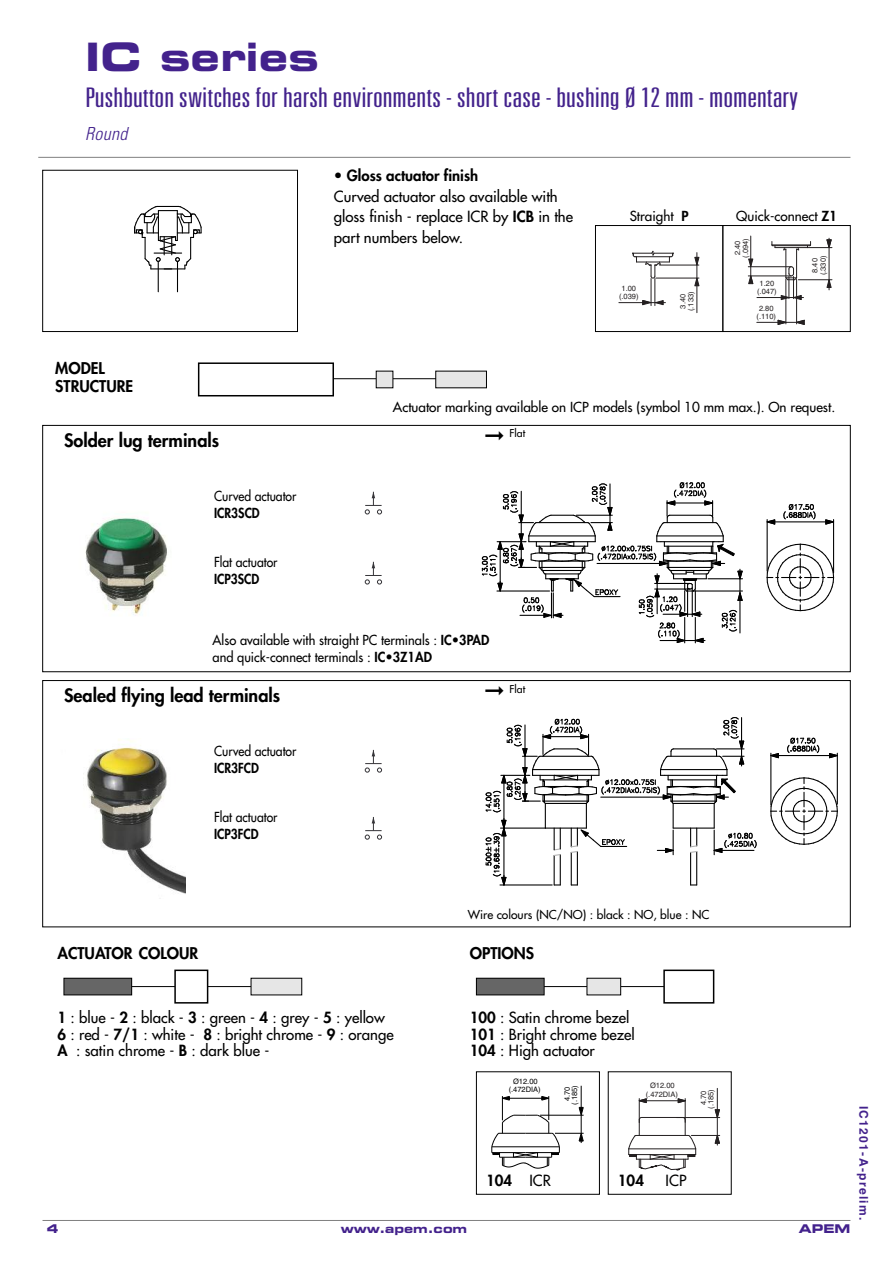
<style>
.page{position:relative;width:893px;height:1263px;background:#fff}
.page>*{position:absolute;margin:0;border:0;box-sizing:border-box;transform-origin:0 0}
.t1{font:700 expanded 39px "Square 721 BT";color:#43228c}
.t2{font:300 ultra-condensed 27px "Univers";color:#43228c;scale:1.3 1}
.t3{font:800 18px "Futura";color:#000}
.t4{font:italic 300 condensed 18px "Univers";letter-spacing:.02em;color:#43228c}
.t5{font:800 15.75px/18px "Futura";color:#000}
.t6{font:15px/16.5px "Futura";color:#000}
.t7{font:800 15px "Futura";color:#000}
.t8{font:13.5px "Futura";color:#000}
.t9{font:13.5px/16.5px "Futura";color:#000;scale:.95 1}
.t10{font:13.5px "Futura";color:#000;scale:.9 1}
.t11{font:800 13.5px "Futura";color:#000;scale:.9 1}
.t12{font:12px "Futura";color:#000}
.t13{font:700 expanded 12px "Square 721 BT";color:#43228c}
.t14{font:700 12px "Helvetica";letter-spacing:.11em;color:#43228c}
.t15{font:10.5px "Futura";color:#000}
.t16{font:7.5px/8.1px "Helvetica";color:#231f20;text-align:center}
.t17{font:7.5px/8.7px "Helvetica";color:#000;text-align:center}
.s1{font-weight:800}
.s2{font-weight:400}
</style>
<div class="page">
<hr style="left:287px;top:378px;width:170px;height:1px;background:#000">
<div style="left:199px;top:363px;width:134px;height:33px;background:#fff"></div>
<div style="left:198px;top:362px;width:136px;height:34px;border:2px solid #000"></div>
<div style="left:376px;top:371px;width:17px;height:17px;background:#e6e6e6"></div>
<div style="left:436px;top:371px;width:50px;height:17px;background:#e6e6e6"></div>
<div style="left:43px;top:425px;width:807px;height:247px;border:1px solid #000"></div>
<img style="left:85px;top:518px;width:82px;height:98px">
<hr style="left:767px;top:519px;width:1px;height:52px;background:#000">
<hr style="left:833px;top:519px;width:1px;height:54px;background:#000">
<hr style="left:772px;top:521px;width:57px;height:1px;background:#000">
<svg style="left:783px;top:504px;width:33px;height:16px"></svg>
<svg style="left:766px;top:519px;width:10px;height:6px"></svg>
<svg style="left:824px;top:519px;width:11px;height:6px"></svg>
<svg style="left:481px;top:482px;width:262px;height:162px"></svg>
<svg style="left:766px;top:543px;width:68px;height:68px"></svg>
<svg style="left:365px;top:492px;width:17px;height:22px"></svg>
<svg style="left:365px;top:562px;width:17px;height:22px"></svg>
<div style="left:43px;top:680px;width:807px;height:247px;border:1px solid #000"></div>
<img style="left:83px;top:739px;width:103px;height:155px">
<hr style="left:770px;top:753px;width:1px;height:52px;background:#000">
<hr style="left:837px;top:753px;width:1px;height:51px;background:#000">
<hr style="left:776px;top:755px;width:56px;height:1px;background:#000">
<svg style="left:787px;top:737px;width:33px;height:17px"></svg>
<svg style="left:770px;top:752px;width:10px;height:7px"></svg>
<svg style="left:828px;top:752px;width:10px;height:7px"></svg>
<svg style="left:485px;top:717px;width:272px;height:169px"></svg>
<svg style="left:770px;top:777px;width:68px;height:68px"></svg>
<hr style="left:130px;top:986px;width:156px;height:1px;background:#000">
<div style="left:64px;top:978px;width:68px;height:17px;background:#666"></div>
<div style="left:64px;top:978px;width:68px;height:17px;border:1px solid #000"></div>
<div style="left:175px;top:970px;width:33px;height:33px;background:#fff"></div>
<div style="left:174px;top:969px;width:34px;height:34px;border:2px solid #000"></div>
<hr style="left:158px;top:261px;width:1px;height:31px;background:#000">
<hr style="left:177px;top:261px;width:1px;height:31px;background:#000">
<svg style="left:134px;top:205px;width:68px;height:64px"></svg>
<div style="left:43px;top:170px;width:255px;height:162px;border:1px solid #000"></div>
<div style="left:251px;top:978px;width:51px;height:17px;background:#e6e6e6"></div>
<hr style="left:536px;top:986px;width:154px;height:1px;background:#000">
<div style="left:476px;top:978px;width:68px;height:17px;background:#666"></div>
<div style="left:476px;top:978px;width:68px;height:17px;border:1px solid #000"></div>
<div style="left:664px;top:970px;width:50px;height:33px;background:#fff"></div>
<div style="left:663px;top:969px;width:51px;height:34px;border:2px solid #000"></div>
<div style="left:587px;top:978px;width:34px;height:17px;background:#e6e6e6"></div>
<hr style="left:696px;top:253px;width:1px;height:60px;background:#231f20">
<hr style="left:619px;top:302px;width:46px;height:1px;background:#231f20">
<svg style="left:694px;top:277px;width:5px;height:10px"></svg>
<hr style="left:656px;top:278px;width:43px;height:1px;background:#231f20">
<svg style="left:694px;top:257px;width:5px;height:8px"></svg>
<hr style="left:659px;top:265px;width:40px;height:1px;background:#231f20">
<svg style="left:632px;top:251px;width:42px;height:55px"></svg>
<div style="left:595px;top:225px;width:128px;height:107px;border:1px solid #000"></div>
<hr style="left:829px;top:238px;width:1px;height:52px;background:#231f20">
<hr style="left:757px;top:322px;width:46px;height:1px;background:#231f20">
<hr style="left:785px;top:279px;width:1px;height:45px;background:#231f20">
<hr style="left:748px;top:266px;width:43px;height:1px;background:#231f20">
<hr style="left:748px;top:276px;width:43px;height:1px;background:#231f20">
<hr style="left:750px;top:236px;width:1px;height:45px;background:#231f20">
<svg style="left:748px;top:275px;width:6px;height:10px"></svg>
<svg style="left:748px;top:258px;width:6px;height:10px"></svg>
<svg style="left:777px;top:319px;width:10px;height:6px"></svg>
<svg style="left:796px;top:319px;width:9px;height:6px"></svg>
<hr style="left:757px;top:297px;width:46px;height:1px;background:#231f20">
<hr style="left:796px;top:279px;width:1px;height:45px;background:#231f20">
<svg style="left:771px;top:239px;width:61px;height:62px"></svg>
<div style="left:723px;top:225px;width:127px;height:107px;border:1px solid #000"></div>
<svg style="left:491px;top:1086px;width:93px;height:83px"></svg>
<div style="left:476px;top:1071px;width:124px;height:123px;border:1px solid #000"></div>
<svg style="left:628px;top:1088px;width:92px;height:82px"></svg>
<svg style="left:365px;top:750px;width:17px;height:22px"></svg>
<svg style="left:365px;top:817px;width:17px;height:22px"></svg>
<hr style="left:38px;top:157px;width:812px;height:1px;background:#808080">
<hr style="left:43px;top:1220px;width:807px;height:1px;background:#808080">
<h1 class="t1" style="left:85px;top:43px;width:235px">IC series</h1>
<h2 class="t2" style="left:85px;top:87px;width:550px">Pushbuttonswitches forharshenvironments - short case-bushingØ12 mm - momentary</h2>
<p class="t4" style="left:85px;top:127px;width:44px">Round</p>
<p class="t5" style="left:55px;top:360px;width:79px">MODEL<br>STRUCTURE</p>
<p class="t6" style="left:334px;top:167px;width:241px;line-height:20.4px">• <span class="s1">Gloss actuator finish<br></span>Curved actuator also available with gloss finish - replace ICR by <span class="s1">ICB</span> in the part numbers below.</p>
<p class="t8" style="left:630px;top:209px;width:60px">Straight <span class="s1">P</span></p>
<p class="t8" style="left:736px;top:209px;width:102px">Quick-connect <span class="s1">Z1</span></p>
<p class="t16" style="left:621px;top:285px;width:16px">1.00</p>
<p class="t16" style="left:619px;top:293px;width:21px">(.039)</p>
<p class="t16" style="left:679px;top:311px;width:21px;rotate:-90deg">3 40<br>( 133)</p>
<p class="t16" style="left:742px;top:258px;width:21px;rotate:-90deg">( 094)</p>
<p class="t16" style="left:734px;top:255px;width:16px;rotate:-90deg">2 40</p>
<p class="t16" style="left:757px;top:280px;width:21px">1.20 (.047)</p>
<p class="t16" style="left:759px;top:305px;width:16px">2.80</p>
<p class="t16" style="left:756px;top:313px;width:21px">(.110)</p>
<p class="t16" style="left:820px;top:275px;width:21px;rotate:-90deg">( 330)</p>
<p class="t16" style="left:812px;top:273px;width:16px;rotate:-90deg">8 40</p>
<p class="t8" style="left:393px;top:400px;width:444px">Actuator marking available on ICP models (symbol 10 mm max.). On request.</p>
<p class="t3" style="left:64px;top:431px;width:157px">Solder lug terminals</p>
<p class="t15" style="left:485px;top:428px;width:42px">➞ Flat</p>
<p class="t10" style="left:214px;top:489px;width:93px">Curved actuator</p>
<p class="t11" style="left:214px;top:506px;width:52px">ICR3SCD</p>
<p class="t10" style="left:214px;top:555px;width:72px">Flat actuator</p>
<p class="t11" style="left:214px;top:572px;width:52px">ICP3SCD</p>
<p class="t9" style="left:213px;top:633px;width:293px">Also available with straight PC terminals : <span class="s1">IC•3PAD </span>and quick-connect terminals : <span class="s1">IC•3Z1AD</span></p>
<p class="t3" style="left:64px;top:687px;width:218px">Sealed flying lead terminals</p>
<p class="t15" style="left:485px;top:683px;width:42px">➞ Flat</p>
<p class="t10" style="left:214px;top:745px;width:93px">Curved actuator</p>
<p class="t11" style="left:214px;top:761px;width:51px">ICR3FCD</p>
<p class="t10" style="left:214px;top:811px;width:72px">Flat actuator</p>
<p class="t11" style="left:214px;top:827px;width:51px">ICP3FCD</p>
<p class="t5" style="left:57px;top:945px;width:142px">ACTUATOR COLOUR</p>
<p class="t6" style="left:57px;top:1011px;width:338px"><span class="s1">1</span> : blue - <span class="s1">2</span> : black - <span class="s1">3</span> : green - <span class="s1">4</span> : grey - <span class="s1">5</span> : yellow<br><span class="s1">6</span> : red - <span class="s1">7/1</span> : white - <span class="s1">8</span> : bright chrome - <span class="s1">9</span> : orange<br><span class="s1">A</span> : satin chrome - <span class="s1">B</span> : dark blue -</p>
<p class="t12" style="left:468px;top:909px;width:243px">Wire colours (NC/NO) : black : NO, blue : NC</p>
<p class="t5" style="left:470px;top:945px;width:66px">OPTIONS</p>
<p class="t6" style="left:470px;top:1011px;width:166px"><span class="s1">100</span> : Satin chrome bezel<br><span class="s1">101</span> : Bright chrome bezel<br><span class="s1">104</span> : High actuator</p>
<p class="t17" style="left:509px;top:1077px;width:34px">Ø12.00 (.472DIA)</p>
<p class="t17" style="left:571px;top:1105px;width:21px;rotate:-90deg">( 185)</p>
<p class="t17" style="left:564px;top:1101px;width:16px;rotate:-90deg">4 70</p>
<p class="t16" style="left:646px;top:1082px;width:34px">Ø12.00 (.472DIA)</p>
<p class="t16" style="left:708px;top:1109px;width:21px;rotate:-90deg">( 185)</p>
<p class="t16" style="left:700px;top:1105px;width:16px;rotate:-90deg">4 70</p>
<p class="t7" style="left:486px;top:1173px;width:66px">104 <span class="s2">ICR</span></p>
<p class="t7" style="left:618px;top:1173px;width:28px">104</p>
<p class="t6" style="left:666px;top:1173px;width:22px">ICP</p>
<p class="t14" style="left:868px;top:1106px;width:116px;rotate:90deg">IC1201-A-prelim.</p>
<p class="t13" style="left:47px;top:1225px;width:13px">4</p>
<p class="t13" style="left:341px;top:1225px;width:128px">www.apem.com</p>
<p class="t13" style="left:799px;top:1225px;width:53px">APEM</p>
</div>
